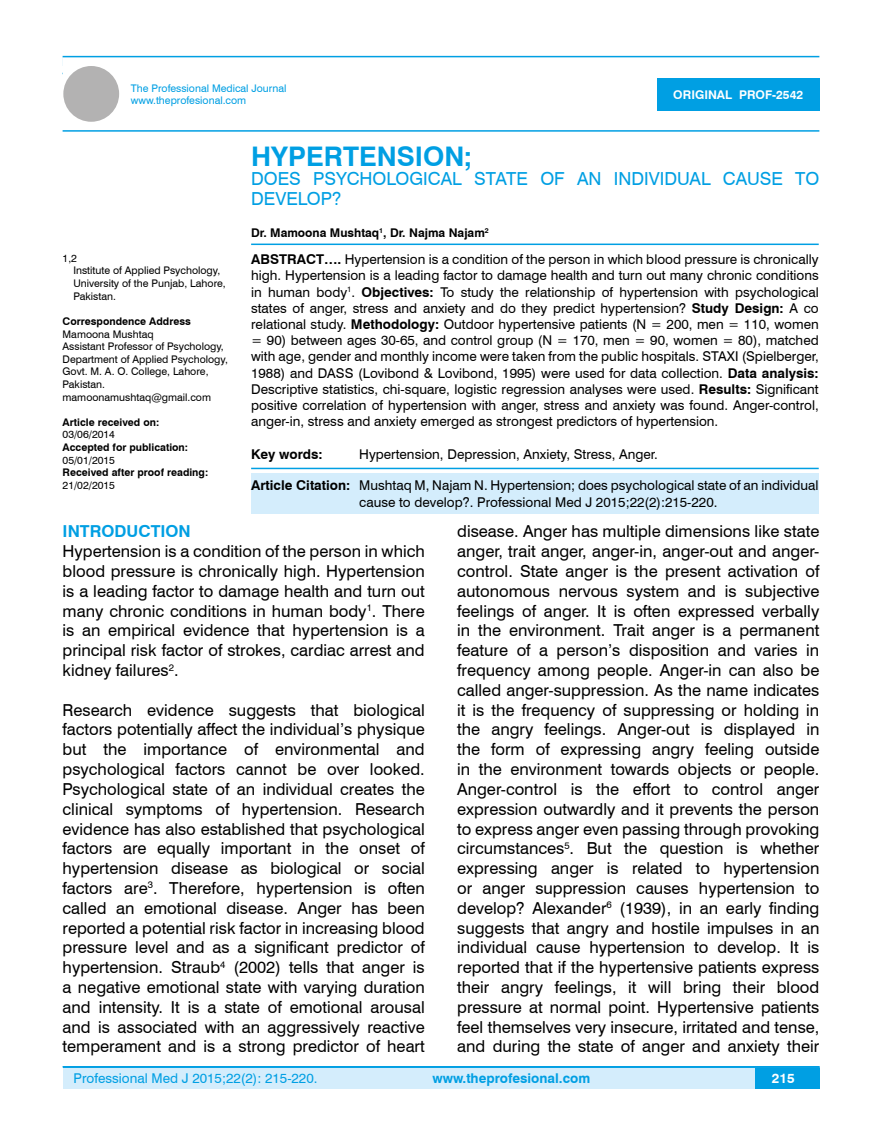
<style>
.page{position:relative;width:882px;height:1145px;background:#fff}
.page>*{position:absolute;margin:0;border:0;box-sizing:border-box;transform-origin:0 0}
.t1{font:700 27px "Swiss 721 BT";color:#009fe3}
.t2{font:18px/19.5px "Swiss 721 BT";color:#009fe3}
.t3{font:16.5px/19.8px "Swiss 721 BT";color:#000;text-align:justify}
.t4{font:700 16.5px "Swiss 721 BT";color:#009fe3}
.t5{font:13.5px/16.2px "Swiss 721 BT";color:#000;text-align:justify}
.t6{font:13.5px "Swiss 721 BT";color:#009fe3}
.t7{font:700 13.5px "Swiss 721 BT";color:#009fe3}
.t8{font:700 13.5px "Swiss 721 BT";color:#000}
.t9{font:700 13.5px "Swiss 721 BT";color:#fff}
.t10{font:700 12px "Swiss 721 BT";color:#000}
.t11{font:700 12px "Swiss 721 BT";color:#fff}
.t12{font:10.5px/12.6px "Swiss 721 BT";color:#000}
.t13{font:700 10.5px "Swiss 721 BT";color:#000}
.t14{font:10.5px/12.6px "Swiss 721 BT";color:#009fe3}
.s1{font-weight:700}
</style>
<div class="page">
<div style="left:63px;top:1067px;width:756px;height:21px;background:#d4edfc"></div>
<hr style="left:63px;top:1066px;width:756px;height:2px;background:#009fe3">
<div style="left:754px;top:1068px;width:65px;height:20px;background:#009fe3"></div>
<hr style="left:63px;top:56px;width:756px;height:1px;background:#009fe3">
<hr style="left:63px;top:130px;width:756px;height:2px;background:#009fe3">
<div style="left:63px;top:66px;width:56px;height:56px;background:#b3b2b2;border-radius:50%"></div>
<div style="left:657px;top:78px;width:162px;height:33px;background:#009fe3"></div>
<hr style="left:251px;top:243px;width:567px;height:2px;background:#009fe3">
<hr style="left:251px;top:468px;width:567px;height:1px;background:#009fe3">
<div style="left:251px;top:473px;width:567px;height:40px;background:#d4edfc"></div>
<p class="t14" style="left:131px;top:81px;width:157px">The Professional Medical Journal www.theprofesional.com</p>
<h1 class="t1" style="left:251px;top:137px;width:222px">HYPERTENSION;</h1>
<p class="t2" style="left:251px;top:168px;width:569px">DOES PSYCHOLOGICAL STATE OF AN INDIVIDUAL CAUSE TO<br>DEVELOP?</p>
<p class="t10" style="left:251px;top:224px;width:239px">Dr. Mamoona Mushtaq<sup>1</sup>, Dr. Najma Najam<sup>2</sup></p>
<p class="t11" style="left:673px;top:87px;width:131px">ORIGINAL PROF-2542</p>
<p class="t5" style="left:251px;top:251px;width:569px"><span class="s1">ABSTRACT….</span> Hypertension is a condition of the person in which blood pressure is chronically high. Hypertension is a leading factor to damage health and turn out many chronic conditions in human body<sup>1</sup>. <span class="s1">Objectives:</span> To study the relationship of hypertension with psychological states of anger, stress and anxiety and do they predict hypertension? <span class="s1">Study Design:</span> A co relational study. <span class="s1">Methodology:</span> Outdoor hypertensive patients (N = 200, men = 110, women = 90) between ages 30-65, and control group (N = 170, men = 90, women = 80), matched with age, gender and monthly income were taken from the public hospitals. STAXI (Spielberger, 1988) and DASS (Lovibond &amp; Lovibond, 1995) were used for data collection. <span class="s1">Data analysis:<br></span>Descriptive statistics, chi-square, logistic regression analyses were used. <span class="s1">Results:</span> Significant positive correlation of hypertension with anger, stress and anxiety was found. Anger-control, anger-in, stress and anxiety emerged as strongest predictors of hypertension.</p>
<p class="t8" style="left:251px;top:444px;width:73px">Key words:</p>
<p class="t5" style="left:359px;top:445px;width:300px">Hypertension, Depression, Anxiety, Stress, Anger.</p>
<p class="t12" style="left:73px;top:251px;width:154px;text-indent:-11px">1,2<br>Institute of Applied Psychology,<br>University of the Punjab, Lahore,<br>Pakistan.</p>
<p class="t13" style="left:63px;top:314px;width:130px">Correspondence Address</p>
<p class="t12" style="left:63px;top:327px;width:167px">Mamoona Mushtaq<br>Assistant Professor of Psychology,<br>Department of Applied Psychology,<br>Govt. M. A. O. College, Lahore,<br>Pakistan. mamoonamushtaq@gmail.com</p>
<p class="t13" style="left:63px;top:415px;width:98px">Article received on:</p>
<p class="t12" style="left:63px;top:428px;width:54px">03/06/2014</p>
<p class="t13" style="left:63px;top:440px;width:127px">Accepted for publication:</p>
<p class="t12" style="left:63px;top:453px;width:54px">05/01/2015</p>
<p class="t13" style="left:63px;top:465px;width:147px">Received after proof reading:</p>
<p class="t12" style="left:63px;top:478px;width:54px">21/02/2015</p>
<p class="t5" style="left:251px;top:477px;width:568px;text-align:center"><span class="s1">Article Citation:</span> Mushtaq M, Najam N. Hypertension; does psychological state of an individual cause to develop?. Professional Med J 2015;22(2):215-220.</p>
<p class="t4" style="left:63px;top:520px;width:130px">INTRODUCTION</p>
<p class="t3" style="left:63px;top:541px;width:363px">Hypertension is a condition of the person in which blood pressure is chronically high. Hypertension is a leading factor to damage health and turn out many chronic conditions in human body<sup>1</sup>. There is an empirical evidence that hypertension is a principal risk factor of strokes, cardiac arrest and kidney failures<sup>2</sup>.</p>
<p class="t3" style="left:63px;top:699px;width:363px">Research evidence suggests that biological factors potentially affect the individual’s physique but the importance of environmental and psychological factors cannot be over looked.<br>Psychological state of an individual creates the clinical symptoms of hypertension. Research evidence has also established that psychological factors are equally important in the onset of hypertension disease as biological or social factors are<sup>3</sup>. Therefore, hypertension is often called an emotional disease. Anger has been reported a potential risk factor in increasing blood pressure level and as a significant predictor of hypertension. Straub<sup>4</sup> (2002) tells that anger is a negative emotional state with varying duration and intensity. It is a state of emotional arousal and is associated with an aggressively reactive temperament and is a strong predictor of heart</p>
<p class="t3" style="left:457px;top:521px;width:363px">disease. Anger has multiple dimensions like state anger, trait anger, anger-in, anger-out and anger&shy;control. State anger is the present activation of autonomous nervous system and is subjective feelings of anger. It is often expressed verbally in the environment. Trait anger is a permanent feature of a person’s disposition and varies in frequency among people. Anger-in can also be called anger-suppression. As the name indicates it is the frequency of suppressing or holding in the angry feelings. Anger-out is displayed in the form of expressing angry feeling outside in the environment towards objects or people.<br>Anger-control is the effort to control anger expression outwardly and it prevents the person to express anger even passing through provoking circumstances<sup>5</sup>. But the question is whether expressing anger is related to hypertension or anger suppression causes hypertension to develop? Alexander<sup>6</sup> (1939), in an early finding suggests that angry and hostile impulses in an individual cause hypertension to develop. It is reported that if the hypertensive patients express their angry feelings, it will bring their blood pressure at normal point. Hypertensive patients feel themselves very insecure, irritated and tense, and during the state of anger and anxiety their</p>
<p class="t6" style="left:74px;top:1069px;width:245px">Professional Med J 2015;22(2): 215-220.</p>
<p class="t7" style="left:432px;top:1069px;width:159px">www.theprofesional.com</p>
<p class="t9" style="left:771px;top:1069px;width:24px">215</p>
</div>
